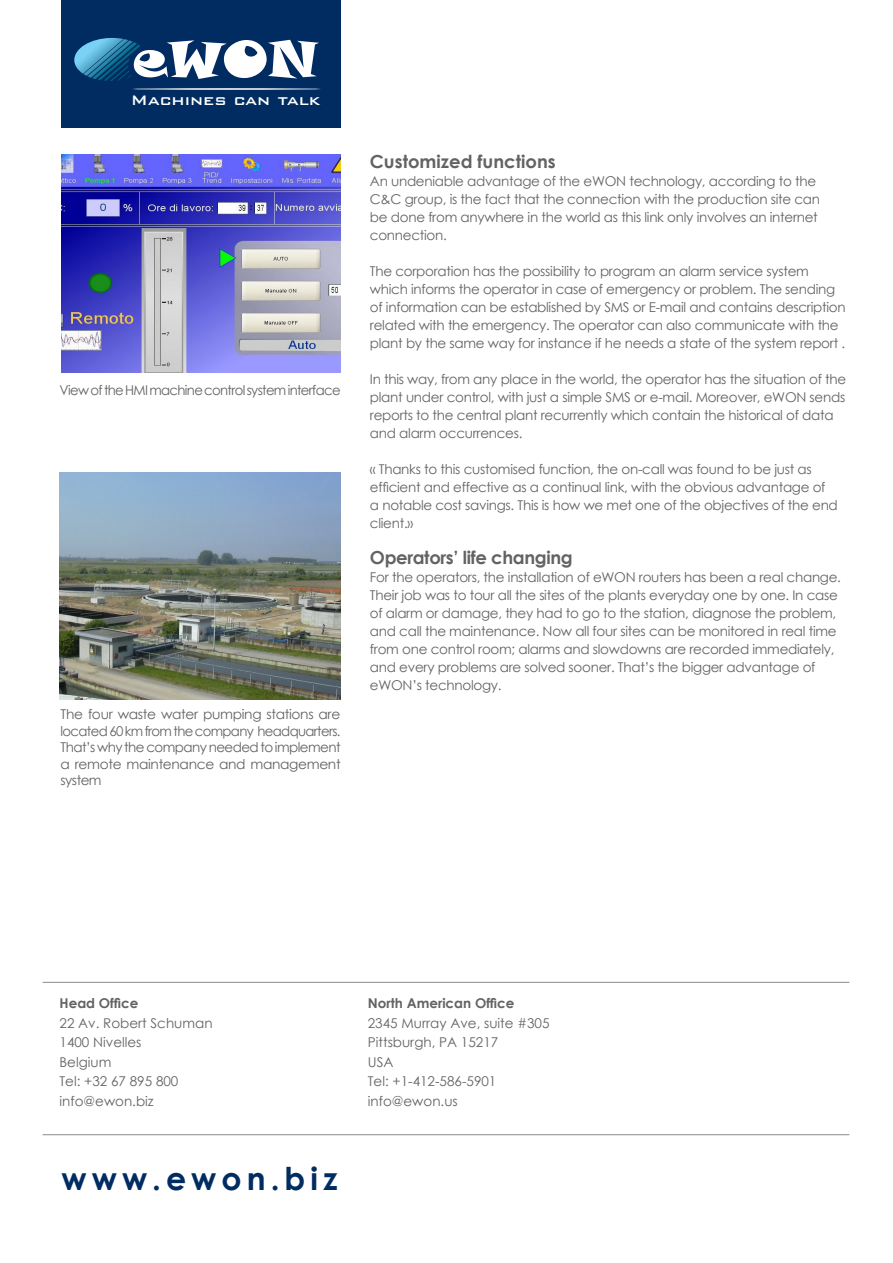
<style>
.page{position:relative;width:893px;height:1263px;background:#fff}
.page>*{position:absolute;margin:0;border:0;box-sizing:border-box;transform-origin:0 0}
._01_corps_de_texte{font:700 31.5px "Century Gothic";letter-spacing:.16em;color:#002c62}
.t1{font:500 18.45px "Bank Gothic BT";color:#fff}
._01_corps_de_texte-2{font:700 18px "Century Gothic";letter-spacing:-.02em;color:#636366}
._01_corps_de_texte-3{font:700 18px "Century Gothic";color:#636366}
._01_corps_de_texte-4{font:13.5px/18px "Century Gothic";letter-spacing:-.02em;color:#636366}
._01_corps_de_texte-5{font:13.5px "Century Gothic";color:#636366}
._01_corps_de_texte-6{font:13.5px "Century Gothic";letter-spacing:-.05em;color:#636366}
._01_corps_de_texte-7{font:700 13.5px "Century Gothic";color:#636366}
</style>
<div class="page">
<div style="left:61px;top:0;width:280px;height:128px;background:#002c62"></div>
<img style="left:60px;top:472px;width:281px;height:227px">
<img style="left:62px;top:154px;width:279px;height:219px">
<hr style="left:132px;top:88px;width:189px;height:2px;background:#fff;border-radius:50%">
<svg style="left:74px;top:38px;width:245px;height:43px"></svg>
<hr style="left:43px;top:982px;width:806px;height:1px;background:#636366">
<hr style="left:43px;top:1134px;width:806px;height:1px;background:#636366">
<p class="t1" style="left:131px;top:90px;width:191px">Machines can talk</p>
<p class="_01_corps_de_texte-6" style="left:60px;top:380px;width:283px">View of the HMI machine control system interface</p>
<p class="_01_corps_de_texte-4" style="left:61px;top:706px;width:282px;line-height:16.5px;text-align:justify">The four waste water pumping stations are located 60 km from the company headquarters.<br>That’s why the company needed to implement a remote maintenance and management system</p>
<p class="_01_corps_de_texte-3" style="left:370px;top:148px;width:187px">Customized functions</p>
<p class="_01_corps_de_texte-4" style="left:370px;top:172px;width:452px">An undeniable advantage of the eWON technology, according to the C&amp;C group, is the fact that the connection with the production site can be done from anywhere in the world as this link only involves an internet connection.</p>
<p class="_01_corps_de_texte-4" style="left:370px;top:262px;width:477px">The corporation has the possibility to program an alarm service system which informs the operator in case of emergency or problem. The sending of information can be established by SMS or E-mail and contains description related with the emergency. The operator can also communicate with the plant by the same way for instance if he needs a state of the system report .</p>
<p class="_01_corps_de_texte-4" style="left:370px;top:370px;width:478px">In this way, from any place in the world, the operator has the situation of the plant under control, with just a simple SMS or e-mail. Moreover, eWON sends reports to the central plant recurrently which contain the historical of data and alarm occurrences.</p>
<p class="_01_corps_de_texte-4" style="left:370px;top:460px;width:469px">« Thanks to this customised function, the on-call was found to be just as efficient and effective as a continual link, with the obvious advantage of a notable cost savings. This is how we met one of the objectives of the end client.»</p>
<p class="_01_corps_de_texte-2" style="left:370px;top:544px;width:204px">Operators’ life changing</p>
<p class="_01_corps_de_texte-4" style="left:370px;top:568px;width:473px">For the operators, the installation of eWON routers has been a real change.<br>Their job was to tour all the sites of the plants everyday one by one. In case of alarm or damage, they had to go to the station, diagnose the problem, and call the maintenance. Now all four sites can be monitored in real time from one control room; alarms and slowdowns are recorded immediately, and every problems are solved sooner. That’s the bigger advantage of eWON’s technology.</p>
<p class="_01_corps_de_texte-7" style="left:60px;top:993px;width:80px">Head Office</p>
<p class="_01_corps_de_texte-5" style="left:60px;top:1013px;width:155px">22 Av. Robert Schuman</p>
<p class="_01_corps_de_texte-5" style="left:60px;top:1033px;width:84px">1400 Nivelles</p>
<p class="_01_corps_de_texte-5" style="left:60px;top:1052px;width:53px">Belgium</p>
<p class="_01_corps_de_texte-5" style="left:60px;top:1072px;width:120px">Tel: +32 67 895 800</p>
<p class="_01_corps_de_texte-5" style="left:60px;top:1091px;width:96px">info@ewon.biz</p>
<p class="_01_corps_de_texte" style="left:62px;top:1154px;width:277px">www.ewon.biz</p>
<p class="_01_corps_de_texte-7" style="left:368px;top:993px;width:148px">North American Office</p>
<p class="_01_corps_de_texte-5" style="left:368px;top:1013px;width:183px">2345 Murray Ave, suite #305</p>
<p class="_01_corps_de_texte-5" style="left:368px;top:1033px;width:132px">Pittsburgh, PA 15217</p>
<p class="_01_corps_de_texte-4" style="left:368px;top:1053px;width:27px">USA</p>
<p class="_01_corps_de_texte-5" style="left:368px;top:1072px;width:130px">Tel: +1-412-586-5901</p>
<p class="_01_corps_de_texte-5" style="left:368px;top:1091px;width:91px">info@ewon.us</p>
</div>
